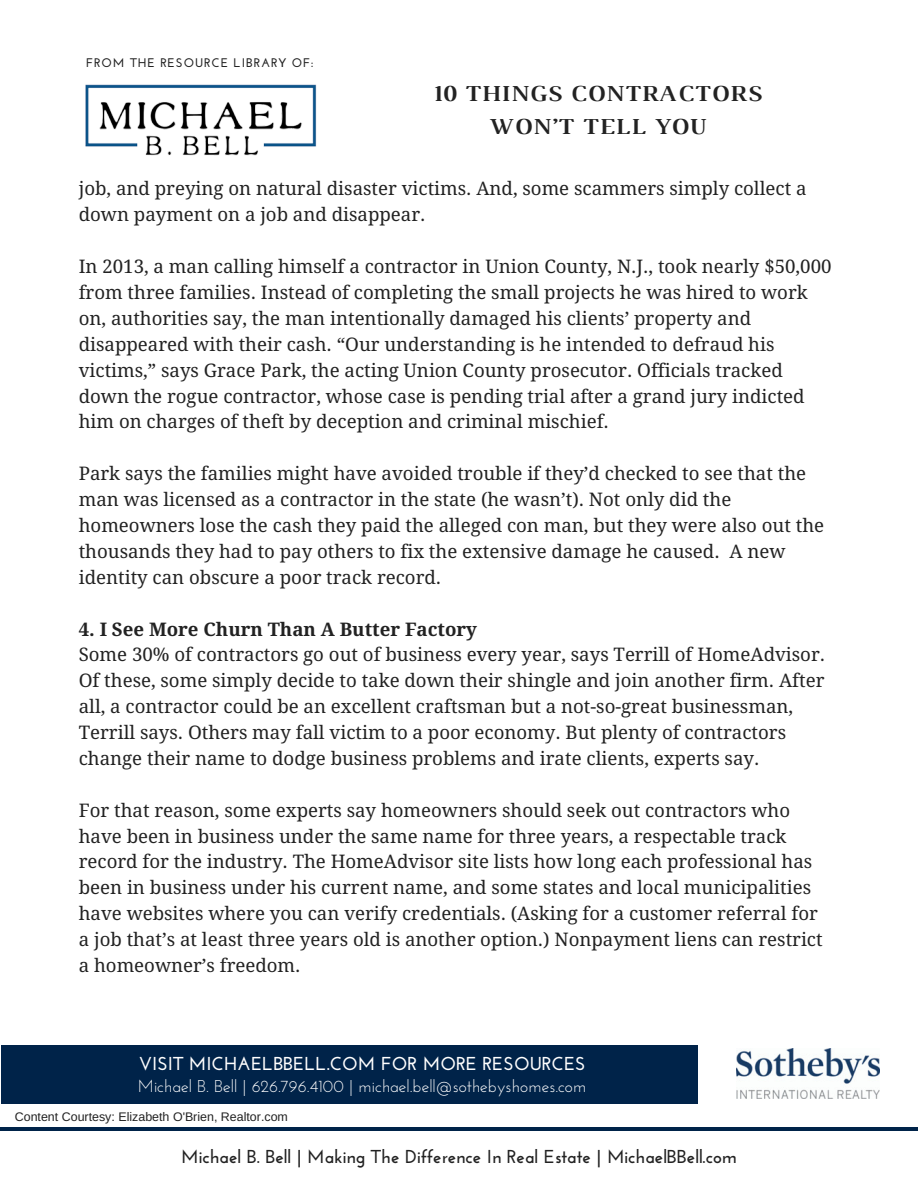
<style>
.page{position:relative;width:918px;height:1187px;background:#fff}
.page>*{position:absolute;margin:0;border:0;box-sizing:border-box;transform-origin:0 0}
.t1{font:700 23.4px/32.7px "Luthier";letter-spacing:.05em;color:#222;text-align:center}
.t2{font:18.75px/25.8px "Droid Serif";color:#222}
.t3{font:700 18.75px "Josefin Sans";color:#222}
.t4{font:700 18.75px "Josefin Sans";color:#fff}
.t5{font:700 18.75px "Droid Serif";color:#222}
.t6{font:17.1px "Josefin Sans";color:#fff}
.t7{font:12.45px "Arimo";color:#222}
.t8{font:700 12.45px "Josefin Sans";letter-spacing:.07em;color:#222}
</style>
<div class="page">
<hr style="left:0;top:1127px;width:918px;height:3px;background:#002349">
<img style="left:737px;top:1048px;width:143px;height:50px">
<img style="left:85px;top:84px;width:232px;height:72px">
<div style="left:1px;top:1045px;width:697px;height:58px;background:#002349"></div>
<p class="t8" style="left:86px;top:58px;width:229px">FROM THE RESOURCE LIBRARY OF:</p>
<p class="t1" style="left:433px;top:79px;width:330px">10 THINGS CONTRACTORS<br>WON’T TELL YOU</p>
<p class="t2" style="left:79px;top:176px;width:729px">job, and preying on natural disaster victims. And, some scammers simply collect a down payment on a job and disappear.</p>
<p class="t2" style="left:79px;top:254px;width:754px">In 2013, a man calling himself a contractor in Union County, N.J., took nearly $50,000 from three families. Instead of completing the small projects he was hired to work on, authorities say, the man intentionally damaged his clients’ property and disappeared with their cash. “Our understanding is he intended to defraud his victims,” says Grace Park, the acting Union County prosecutor. Officials tracked down the rogue contractor, whose case is pending trial after a grand jury indicted him on charges of theft by deception and criminal mischief.</p>
<p class="t2" style="left:79px;top:461px;width:747px">Park says the families might have avoided trouble if they’d checked to see that the man was licensed as a contractor in the state (he wasn’t). Not only did the homeowners lose the cash they paid the alleged con man, but they were also out the thousands they had to pay others to fix the extensive damage he caused. A new identity can obscure a poor track record.</p>
<p class="t5" style="left:79px;top:618px;width:400px">4. I See More Churn Than A Butter Factory</p>
<p class="t2" style="left:79px;top:642px;width:748px">Some 30% of contractors go out of business every year, says Terrill of HomeAdvisor.<br>Of these, some simply decide to take down their shingle and join another firm. After all, a contractor could be an excellent craftsman but a not-so-great businessman, Terrill says. Others may fall victim to a poor economy. But plenty of contractors change their name to dodge business problems and irate clients, experts say.</p>
<p class="t2" style="left:79px;top:797px;width:745px">For that reason, some experts say homeowners should seek out contractors who have been in business under the same name for three years, a respectable track record for the industry. The HomeAdvisor site lists how long each professional has been in business under his current name, and some states and local municipalities have websites where you can verify credentials. (Asking for a customer referral for a job that’s at least three years old is another option.) Nonpayment liens can restrict a homeowner’s freedom.</p>
<p class="t4" style="left:139px;top:1056px;width:449px">VISIT MICHAELBBELL.COM FOR MORE RESOURCES</p>
<p class="t6" style="left:138px;top:1079px;width:450px">Michael B. Bell | 626.796.4100 | michael.bell@sothebyshomes.com</p>
<p class="t7" style="left:15px;top:1109px;width:275px">Content Courtesy: Elizabeth O'Brien, Realtor.com</p>
<p class="t3" style="left:181px;top:1148px;width:557px">Michael B. Bell | Making The Difference In Real Estate | MichaelBBell.com</p>
</div>
